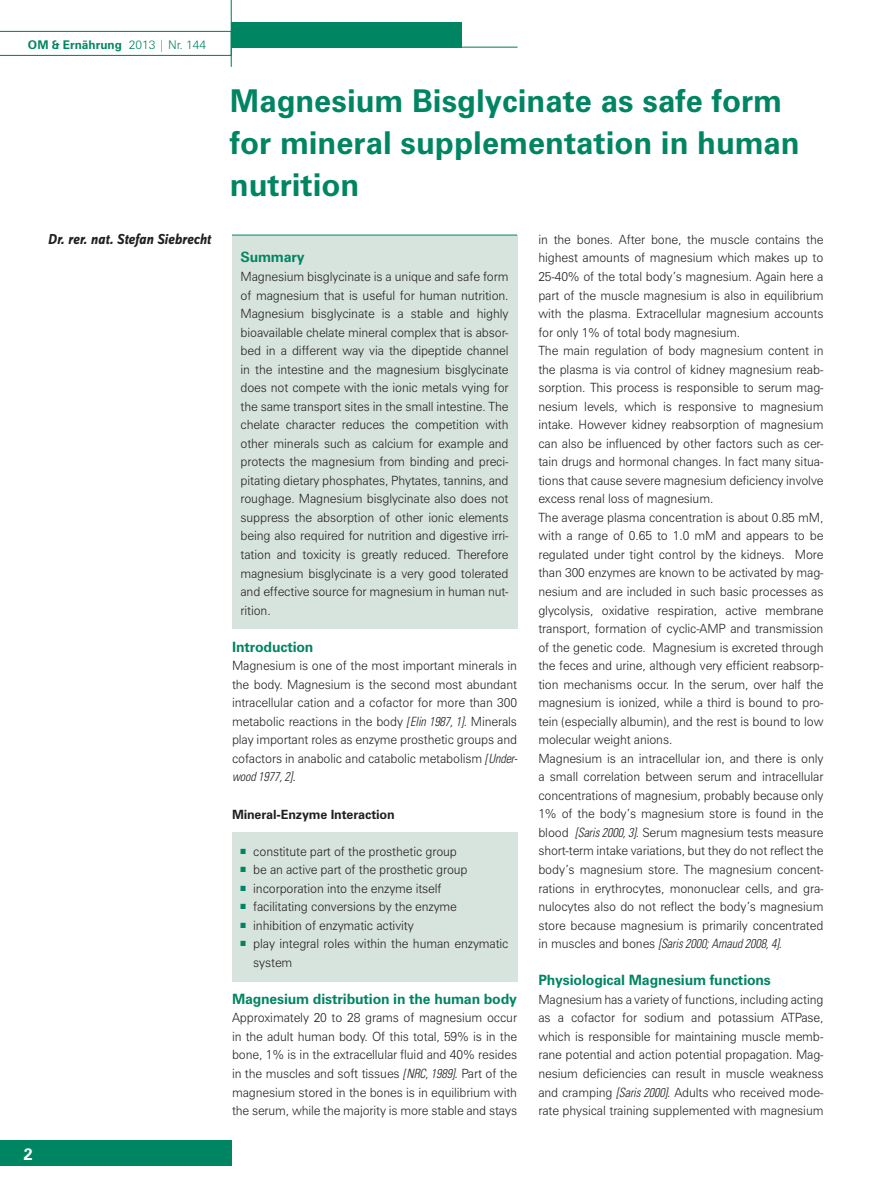
<style>
.page{position:relative;width:893px;height:1190px;background:#fff}
.page>*{position:absolute;margin:0;border:0;box-sizing:border-box;transform-origin:0 0}
.t1{font:700 31.5px/42px "Zurich BT";color:#008562}
.t2{font:700 16.5px "Zurich BT";color:#fff}
.t3{font:italic 700 15px "Zine Sans Dis";color:#231f20;scale:.95 1}
.t4{font:700 14.25px "Zurich BT";letter-spacing:-.01em;color:#008562}
.t5{font:300 12.75px/18.6px "Zurich BT";letter-spacing:-.01em;color:#231f20;text-align:justify;scale:.95 1}
.t6{font:italic 300 condensed 12.75px "Univers";letter-spacing:-.01em;color:#231f20;scale:.95 1}
.t7{font:700 12.75px "Zurich BT";letter-spacing:-.01em;color:#231f20}
.t8{font:700 12px "Zurich BT";color:#008562}
.s1{font-weight:300}
.s2{font-style:italic;font-stretch:condensed}
.s3{font-family:"Univers";font-style:italic;font-stretch:condensed}
.s4{font-family:"Zurich BT";font-style:normal;font-stretch:normal}
</style>
<div class="page">
<svg style="left:0;top:31px;width:231px;height:25px"></svg>
<div style="left:231px;top:22px;width:230px;height:26px;background:#008562"></div>
<hr style="left:231px;top:0;width:1px;height:67px;background:#008562">
<hr style="left:459px;top:47px;width:58px;height:1px;background:#008562">
<div style="left:0;top:1140px;width:232px;height:26px;background:#008562"></div>
<div style="left:232px;top:832px;width:285px;height:149px;background:#d7e3dd"></div>
<div style="left:232px;top:235px;width:285px;height:393px;background:#d7e3dd"></div>
<hr style="left:232px;top:235px;width:285px;height:1px;background:#008562">
<p class="t8" style="left:28px;top:40px;width:180px">OM &amp; Ernährung <span class="s1">2013 | Nr. 144</span></p>
<p class="t3" style="left:48px;top:231px;width:173px">Dr. rer. nat. Stefan Siebrecht</p>
<p class="t2" style="left:23px;top:1148px;width:11px">2</p>
<h1 class="t1" style="left:230px;top:83px;width:571px">Magnesium Bisglycinate as safe form for mineral supplementation in human nutrition</h1>
<p class="t4" style="left:240px;top:252px;width:66px">Summary</p>
<p class="t5" style="left:240px;top:269px;width:284px">Magnesium bisglycinate is a unique and safe form of magnesium that is useful for human nutrition.<br>Magnesium bisglycinate is a stable and highly bioavailable chelate mineral complex that is absor&shy;bed in a different way via the dipeptide channel in the intestine and the magnesium bisglycinate does not compete with the ionic metals vying for the same transport sites in the small intestine. The chelate character reduces the competition with other minerals such as calcium for example and protects the magnesium from binding and preci&shy;pitating dietary phosphates, Phytates, tannins, and roughage. Magnesium bisglycinate also does not suppress the absorption of other ionic elements being also required for nutrition and digestive irri&shy;tation and toxicity is greatly reduced. Therefore magnesium bisglycinate is a very good tolerated and effective source for magnesium in human nut&shy;rition.</p>
<p class="t4" style="left:232px;top:641px;width:83px">Introduction</p>
<p class="t5" style="left:232px;top:658px;width:302px">Magnesium is one of the most important minerals in the body. Magnesium is the second most abundant intracellular cation and a cofactor for more than 300 metabolic reactions in the body <span class="s2">[</span><span class="s3">Elin 1987, 1]</span>. Minerals play important roles as enzyme prosthetic groups and cofactors in anabolic and catabolic metabolism <span class="s2">[</span><span class="s3">Under-</span></p>
<p class="t6" style="left:232px;top:772px;width:68px">wood 1977, 2]<span class="s4">.</span></p>
<p class="t7" style="left:232px;top:809px;width:164px">Mineral-Enzyme Interaction</p>
<p class="t5" style="left:240px;top:843px;width:229px"><sup>■</sup> constitute part of the prosthetic group</p>
<p class="t5" style="left:240px;top:862px;width:240px"><sup>■</sup> be an active part of the prosthetic group</p>
<p class="t5" style="left:240px;top:880px;width:213px"><sup>■</sup> incorporation into the enzyme itself</p>
<p class="t5" style="left:240px;top:899px;width:229px"><sup>■</sup> facilitating conversions by the enzyme</p>
<p class="t5" style="left:240px;top:917px;width:184px"><sup>■</sup> inhibition of enzymatic activity</p>
<p class="t5" style="left:253px;top:936px;width:270px;text-indent:-13px"><sup>■</sup> play integral roles within the human enzymatic system</p>
<p class="t4" style="left:232px;top:993px;width:286px">Magnesium distribution in the human body</p>
<p class="t5" style="left:232px;top:1010px;width:301px">Approximately 20 to 28 grams of magnesium occur in the adult human body. Of this total, 59% is in the bone, 1% is in the extracellular fluid and 40% resides in the muscles and soft tissues <span class="s2">[</span><span class="s3">NRC, 1989]</span>. Part of the magnesium stored in the bones is in equilibrium with the serum, while the majority is more stable and stays</p>
<p class="t5" style="left:538px;top:232px;width:301px;text-align:left">in the bones. After bone, the muscle contains the highest amounts of magnesium which makes up to 25-40% of the total body’s magnesium. Again here a part of the muscle magnesium is also in equilibrium with the plasma. Extracellular magnesium accounts for only 1% of total body magnesium.<br>The main regulation of body magnesium content in the plasma is via control of kidney magnesium reab&shy;sorption. This process is responsible to serum mag&shy;nesium levels, which is responsive to magnesium intake. However kidney reabsorption of magnesium can also be influenced by other factors such as cer&shy;tain drugs and hormonal changes. In fact many situa&shy;tions that cause severe magnesium deficiency involve excess renal loss of magnesium.<br>The average plasma concentration is about 0.85 mM, with a range of 0.65 to 1.0 mM and appears to be regulated under tight control by the kidneys. More than 300 enzymes are known to be activated by mag&shy;nesium and are included in such basic processes as glycolysis, oxidative respiration, active membrane transport, formation of cyclic-AMP and transmission of the genetic code. Magnesium is excreted through the feces and urine, although very efficient reabsorp&shy;tion mechanisms occur. In the serum, over half the magnesium is ionized, while a third is bound to pro&shy;tein (especially albumin), and the rest is bound to low molecular weight anions.<br>Magnesium is an intracellular ion, and there is only a small correlation between serum and intracellular concentrations of magnesium, probably because only 1% of the body’s magnesium store is found in the blood <span class="s3">[Saris 2000, 3]</span>. Serum magnesium tests measure short-term intake variations, but they do not reflect the body’s magnesium store. The magnesium concent&shy;rations in erythrocytes, mononuclear cells, and gra&shy;nulocytes also do not reflect the body’s magnesium store because magnesium is primarily concentrated</p>
<p class="t6" style="left:538px;top:939px;width:258px"><span class="s4">in muscles and bones</span> [Saris 2000; Arnaud 2008, 4]<span class="s4">.</span></p>
<p class="t4" style="left:538px;top:975px;width:234px">Physiological Magnesium functions</p>
<p class="t5" style="left:538px;top:991px;width:301px">Magnesium has a variety of functions, including acting as a cofactor for sodium and potassium ATPase, which is responsible for maintaining muscle memb&shy;rane potential and action potential propagation. Mag&shy;nesium deficiencies can result in muscle weakness and cramping <span class="s3">[Saris 2000]</span>. Adults who received mode&shy;rate physical training supplemented with magnesium</p>
</div>
